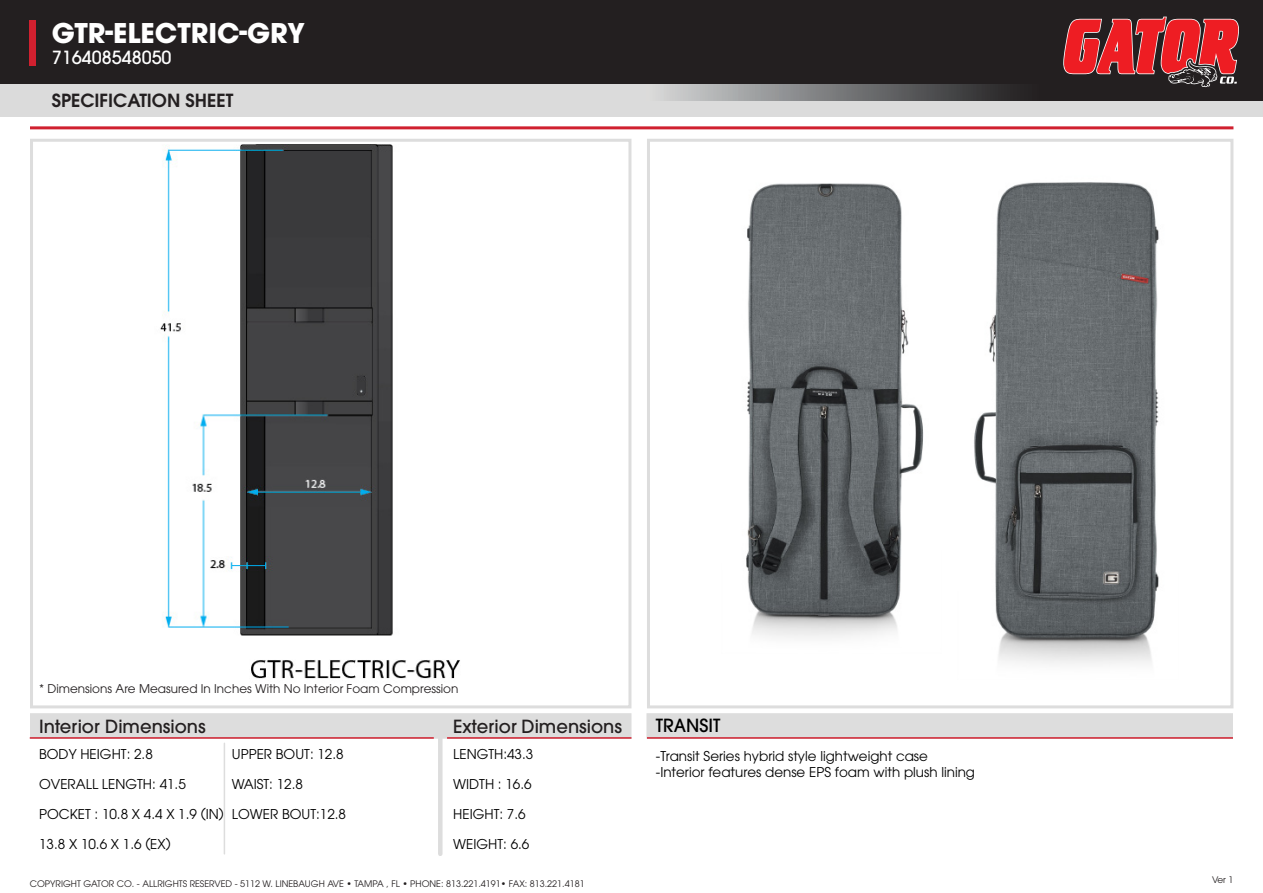
<style>
.page{position:relative;width:1263px;height:893px;background:#fff}
.page>*{position:absolute;margin:0;border:0;box-sizing:border-box;transform-origin:0 0}
.t1{font:700 27px "ITC Avant Garde Std";color:#fff}
.t2{font:500 18px "ITC Avant Garde Std";color:#231f20}
.t3{font:600 18px "ITC Avant Garde Std";color:#231f20}
.t4{font:500 18px "ITC Avant Garde Std";color:#fff}
.t5{font:500 18px "ITC Avant Garde Std";color:#000}
.t6{font:13.5px/16.2px "ITC Avant Garde Std";color:#000}
.t7{font:12px "ITC Avant Garde Pro";color:#231f20}
.t8{font:9px "ITC Avant Garde Pro";color:#231f20}
</style>
<div class="page">
<div style="left:646px;top:713px;width:587px;height:26px;background:#ddd"></div>
<div style="left:30px;top:139px;width:601px;height:569px;border:3px solid #ddd"></div>
<div style="left:647px;top:139px;width:586px;height:569px;border:3px solid #ddd"></div>
<div style="left:0;top:84px;width:1263px;height:33px;background:#dbdbdb"></div>
<img style="left:160px;top:145px;width:300px;height:534px">
<div style="left:30px;top:713px;width:601px;height:26px;background:#ddd"></div>
<img style="left:974px;top:182px;width:185px;height:482px">
<img style="left:746px;top:183px;width:178px;height:455px">
<hr style="left:30px;top:126px;width:1203px;height:3px;background:#d0202f">
<hr style="left:30px;top:737px;width:404px;height:2px;background:#d0202f">
<hr style="left:647px;top:737px;width:586px;height:2px;background:#d0202f">
<hr style="left:447px;top:737px;width:184px;height:2px;background:#d0202f">
<hr style="left:438px;top:728px;width:4px;height:126px;background:#ddd">
<hr style="left:224px;top:743px;width:1px;height:111px;background:#ddd">
<div style="left:646px;top:70px;width:400px;height:31px;background:linear-gradient(to right,#d5d7d8,#191819)"></div>
<div style="left:0;top:0;width:1263px;height:84px;background:#231f20"></div>
<div style="left:30px;top:20px;width:6px;height:45px;background:#d0202f"></div>
<div style="left:1039px;top:1px;width:224px;height:100px;background:#231f20"></div>
<svg style="left:1063px;top:17px;width:176px;height:70px"></svg>
<h1 class="t1" style="left:52px;top:15px;width:255px">GTR-ELECTRIC-GRY</h1>
<h2 class="t4" style="left:52px;top:46px;width:121px">716408548050</h2>
<h2 class="t3" style="left:52px;top:89px;width:183px">SPECIFICATION SHEET</h2>
<p class="t7" style="left:39px;top:682px;width:421px">* Dimensions Are Measured In Inches With No Interior Foam Compression</p>
<h2 class="t2" style="left:39px;top:715px;width:168px">Interior Dimensions</h2>
<p class="t6" style="left:39px;top:745px;width:115px">BODY HEIGHT: 2.8</p>
<p class="t6" style="left:39px;top:775px;width:148px">OVERALL LENGTH: 41.5</p>
<p class="t6" style="left:39px;top:805px;width:186px">POCKET : 10.8 X 4.4 X 1.9 (IN)</p>
<p class="t6" style="left:39px;top:835px;width:133px">13.8 X 10.6 X 1.6 (EX)</p>
<p class="t6" style="left:232px;top:745px;width:113px">UPPER BOUT: 12.8</p>
<p class="t6" style="left:232px;top:775px;width:73px">WAIST: 12.8</p>
<p class="t6" style="left:232px;top:805px;width:116px">LOWER BOUT:12.8</p>
<h2 class="t2" style="left:453px;top:714px;width:170px">Exterior Dimensions</h2>
<p class="t6" style="left:453px;top:745px;width:82px">LENGTH:43.3</p>
<p class="t6" style="left:453px;top:775px;width:80px">WIDTH : 16.6</p>
<p class="t6" style="left:453px;top:805px;width:74px">HEIGHT: 7.6</p>
<p class="t6" style="left:453px;top:835px;width:78px">WEIGHT: 6.6</p>
<p class="t8" style="left:30px;top:878px;width:556px">COPYRIGHT GATOR CO. - ALLRIGHTS RESERVED - 5112 W. LINEBAUGH AVE • TAMPA , FL • PHONE: 813.221.4191• FAX: 813.221.4181</p>
<h2 class="t5" style="left:656px;top:714px;width:66px">TRANSIT</h2>
<p class="t6" style="left:656px;top:747px;width:321px">-Transit Series hybrid style lightweight case -Interior features dense EPS foam with plush lining</p>
<p class="t8" style="left:1212px;top:874px;width:23px">Ver 1</p>
</div>
